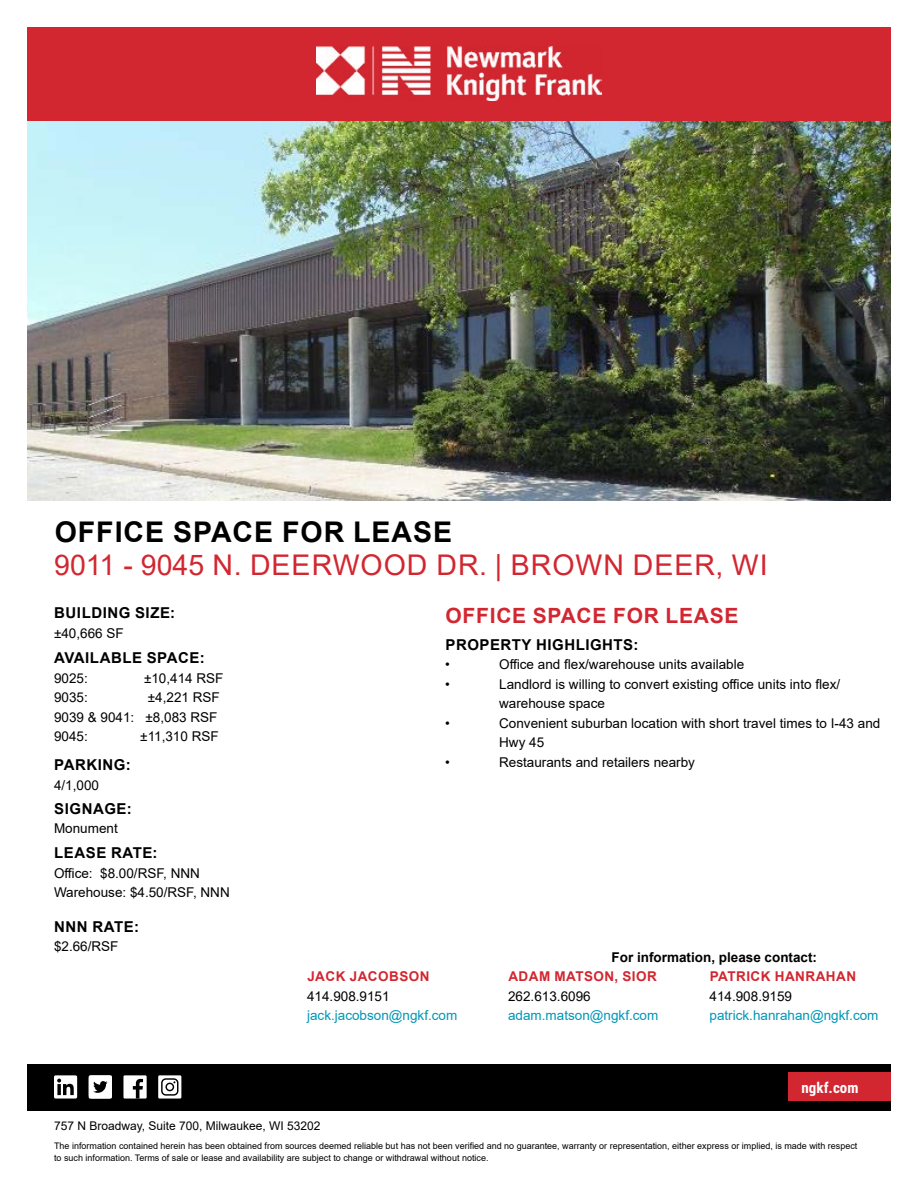
<style>
.page{position:relative;width:918px;height:1188px;background:#fff}
.page>*{position:absolute;margin:0;border:0;box-sizing:border-box;transform-origin:0 0}
.t1{font:28.5px "Arial";letter-spacing:.035em;color:#d22630}
.t2{font:700 28.5px "Arial";letter-spacing:.035em;color:#000}
.t3{font:700 21px "Arial";letter-spacing:.035em;color:#d22630}
.t4{font:700 15px "Arial";letter-spacing:.035em;color:#000}
.t5{font:700 15px "Roboto Condensed";color:#fff}
.t6{font:13.5px/19.5px "Arial";color:#000}
.t7{font:13.5px "Arial";color:#0096b7}
.t8{font:700 13.5px "Arial";letter-spacing:.035em;color:#d22630}
.t9{font:700 13.5px "Arial";color:#000}
.t10{font:12px "Arial";color:#000}
.t11{font:9px/12px "Arial";color:#000}
</style>
<div class="page">
<div style="left:27px;top:1064px;width:864px;height:46px;background:#000"></div>
<div style="left:789px;top:1073px;width:102px;height:28px;background:#d22630"></div>
<div style="left:123px;top:1075px;width:24px;height:24px;background:#fff"></div>
<svg style="left:133px;top:1079px;width:10px;height:20px"></svg>
<div style="left:89px;top:1075px;width:23px;height:24px;background:#fff;border-radius:3px"></div>
<svg style="left:93px;top:1081px;width:15px;height:12px"></svg>
<div style="left:54px;top:1075px;width:23px;height:24px;background:#fff;border-radius:2px"></div>
<svg style="left:57px;top:1079px;width:17px;height:16px"></svg>
<div style="left:158px;top:1075px;width:23px;height:24px;background:#fff"></div>
<svg style="left:161px;top:1078px;width:17px;height:18px"></svg>
<div style="left:27px;top:27px;width:864px;height:95px;background:#d22630"></div>
<img style="left:317px;top:46px;width:284px;height:55px">
<img style="left:27px;top:122px;width:863px;height:378px">
<h1 class="t2" style="left:55px;top:511px;width:399px">OFFICE SPACE FOR LEASE</h1>
<h1 class="t1" style="left:54px;top:545px;width:715px">9011 - 9045 N. DEERWOOD DR. | BROWN DEER, WI</h1>
<h2 class="t3" style="left:446px;top:601px;width:294px">OFFICE SPACE FOR LEASE</h2>
<p class="t4" style="left:445px;top:634px;width:195px">PROPERTY HIGHLIGHTS:</p>
<p class="t6" style="left:445px;top:655px;width:6px">•</p>
<p class="t6" style="left:499px;top:655px;width:247px">Office and flex/warehouse units available</p>
<p class="t6" style="left:445px;top:674px;width:6px">•</p>
<p class="t6" style="left:499px;top:674px;width:343px">Landlord is willing to convert existing office units into flex/ warehouse space</p>
<p class="t6" style="left:445px;top:713px;width:6px">•</p>
<p class="t6" style="left:499px;top:713px;width:383px">Convenient suburban location with short travel times to I-43 and<br>Hwy 45</p>
<p class="t6" style="left:445px;top:752px;width:6px">•</p>
<p class="t6" style="left:499px;top:752px;width:197px">Restaurants and retailers nearby</p>
<p class="t4" style="left:54px;top:603px;width:123px">BUILDING SIZE:</p>
<p class="t6" style="left:54px;top:623px;width:71px">±40,666 SF</p>
<p class="t4" style="left:54px;top:647px;width:152px">AVAILABLE SPACE:</p>
<p class="t6" style="left:54px;top:668px;width:35px">9025:</p>
<p class="t6" style="left:144px;top:668px;width:81px">±10,414 RSF</p>
<p class="t6" style="left:54px;top:688px;width:35px">9035:</p>
<p class="t6" style="left:54px;top:688px;width:167px;text-indent:94px">±4,221 RSF<br>9039 &amp; 9041: ±8,083 RSF<br>9045:</p>
<p class="t6" style="left:140px;top:727px;width:80px">±11,310 RSF</p>
<p class="t4" style="left:54px;top:754px;width:78px">PARKING:</p>
<p class="t6" style="left:54px;top:775px;width:47px">4/1,000</p>
<p class="t4" style="left:54px;top:798px;width:79px">SIGNAGE:</p>
<p class="t6" style="left:54px;top:819px;width:65px">Monument</p>
<p class="t4" style="left:54px;top:842px;width:105px">LEASE RATE:</p>
<p class="t6" style="left:54px;top:863px;width:177px">Office: $8.00/RSF, NNN<br>Warehouse: $4.50/RSF, NNN</p>
<p class="t4" style="left:54px;top:916px;width:86px">NNN RATE:</p>
<p class="t6" style="left:54px;top:937px;width:66px">$2.66/RSF</p>
<p class="t9" style="left:612px;top:948px;width:207px">For information, please contact:</p>
<p class="t8" style="left:307px;top:967px;width:124px">JACK JACOBSON</p>
<p class="t6" style="left:307px;top:986px;width:84px">414.908.9151</p>
<p class="t7" style="left:307px;top:1006px;width:152px">jack.jacobson@ngkf.com</p>
<p class="t10" style="left:54px;top:1117px;width:268px">757 N Broadway, Suite 700, Milwaukee, WI 53202</p>
<p class="t8" style="left:508px;top:967px;width:150px">ADAM MATSON, SIOR</p>
<p class="t6" style="left:508px;top:986px;width:84px">262.613.6096</p>
<p class="t7" style="left:508px;top:1006px;width:152px">adam.matson@ngkf.com</p>
<p class="t8" style="left:710px;top:967px;width:148px">PATRICK HANRAHAN</p>
<p class="t6" style="left:710px;top:986px;width:84px">414.908.9159</p>
<p class="t7" style="left:710px;top:1006px;width:171px">patrick.hanrahan@ngkf.com</p>
<p class="t5" style="left:802px;top:1077px;width:58px">ngkf.com</p>
<p class="t11" style="left:54px;top:1139px;width:805px">The information contained herein has been obtained from sources deemed reliable but has not been verified and no guarantee, warranty or representation, either express or implied, is made with respect to such information. Terms of sale or lease and availability are subject to change or withdrawal without notice.</p>
</div>
